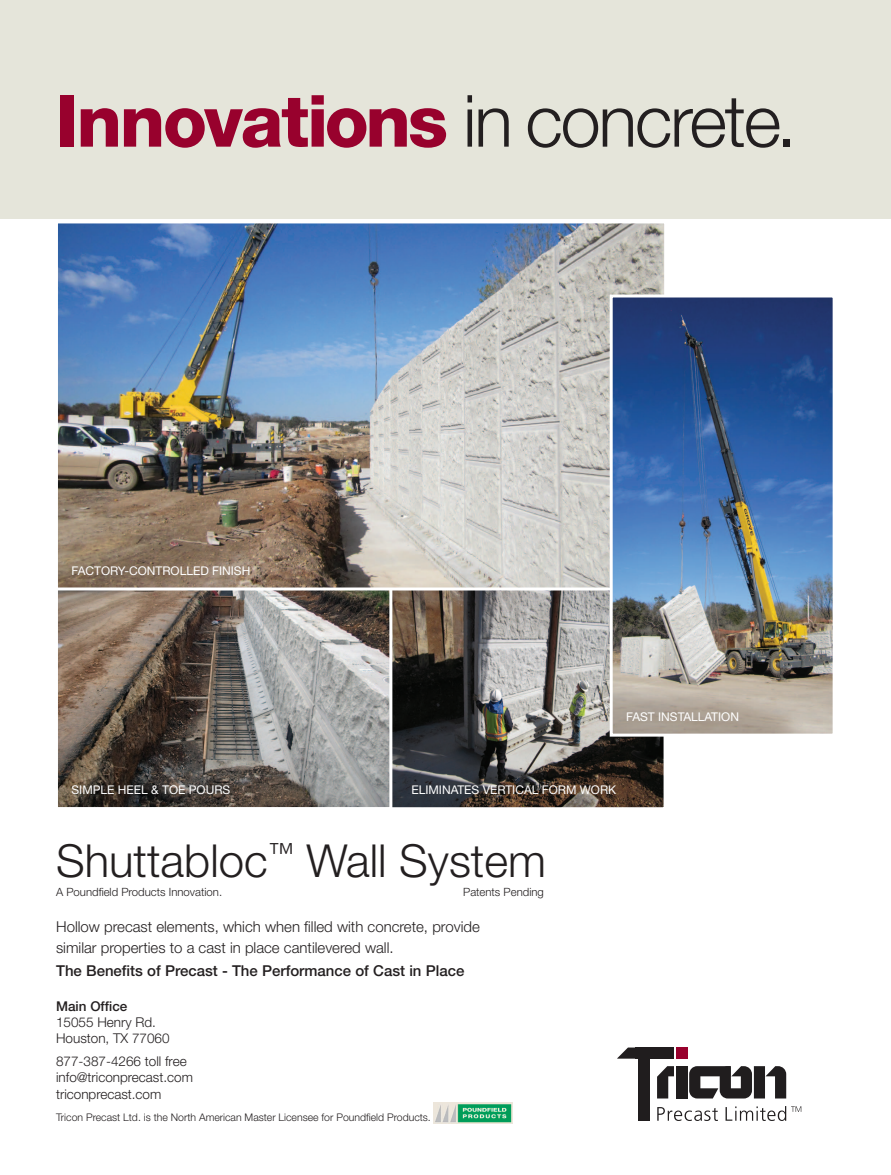
<style>
.page{position:relative;width:891px;height:1175px;background:#fff}
.page>*{position:absolute;margin:0;border:0;box-sizing:border-box;transform-origin:0 0}
.t1{font:800 72px "Helvetica Neue";letter-spacing:-.03em;color:#98012d}
.t2{font:300 45.45px "Helvetica Neue";color:#231f20}
.t3{font:300 15px/21px "Helvetica Neue";color:#231f20}
.t4{font:500 15px "Helvetica Neue";color:#231f20}
.t5{font:300 13.5px/16.2px "Helvetica Neue";color:#231f20}
.t6{font:500 13.5px "Helvetica Neue";color:#231f20}
.t7{font:12px "Helvetica Neue";color:#fff}
.t8{font:300 11.4px "Helvetica Neue";color:#231f20}
.t9{font:300 10.5px "Helvetica Neue";color:#231f20}
.s1{font-weight:300;color:#231f20}
</style>
<div class="page">
<img style="left:392px;top:590px;width:271px;height:216px">
<div style="left:381px;top:581px;width:286px;height:229px;border:3px solid #fff"></div>
<img style="left:59px;top:590px;width:329px;height:216px">
<div style="left:55px;top:583px;width:337px;height:227px;border:3px solid #fff"></div>
<div style="left:0;top:0;width:891px;height:219px;background:#e5e5da"></div>
<svg style="left:657px;top:1107px;width:61px;height:13px"></svg>
<svg style="left:726px;top:1106px;width:75px;height:14px"></svg>
<svg style="left:657px;top:1066px;width:17px;height:32px"></svg>
<div style="left:676px;top:1066px;width:11px;height:32px;background:#201d1e"></div>
<svg style="left:689px;top:1066px;width:97px;height:32px"></svg>
<div style="left:638px;top:1053px;width:12px;height:67px;background:#201d1e"></div>
<div style="left:676px;top:1047px;width:11px;height:11px;background:#98012d"></div>
<div style="left:635px;top:1047px;width:39px;height:11px;background:#201d1e"></div>
<svg style="left:617px;top:1047px;width:18px;height:11px"></svg>
<img style="left:59px;top:224px;width:604px;height:362px">
<div style="left:55px;top:220px;width:612px;height:370px;border:3px solid #fff"></div>
<img style="left:614px;top:298px;width:218px;height:434px">
<div style="left:610px;top:294px;width:226px;height:442px;border:3px solid #fff"></div>
<img style="left:434px;top:1102px;width:78px;height:21px">
<h1 class="t1" style="left:56px;top:78px;width:742px">Innovations <span class="s1">in concrete.</span></h1>
<p class="t7" style="left:71px;top:563px;width:180px">FACTORY-CONTROLLED FINISH</p>
<p class="t7" style="left:626px;top:709px;width:114px">FAST INSTALLATION</p>
<p class="t7" style="left:71px;top:783px;width:160px">SIMPLE HEEL &amp; TOE POURS</p>
<p class="t7" style="left:411px;top:783px;width:206px">ELIMINATES VERTICAL FORM WORK</p>
<h2 class="t2" style="left:56px;top:832px;width:491px">Shuttabloc<sup>™</sup> Wall System</h2>
<p class="t8" style="left:463px;top:884px;width:82px">Patents Pending</p>
<p class="t8" style="left:56px;top:884px;width:168px">A Poundfield Products Innovation.</p>
<p class="t3" style="left:56px;top:915px;width:425px">Hollow precast elements, which when filled with concrete, provide similar properties to a cast in place cantilevered wall.</p>
<p class="t4" style="left:56px;top:962px;width:410px">The Benefits of Precast - The Performance of Cast in Place</p>
<p class="t6" style="left:56px;top:998px;width:73px">Main Office</p>
<p class="t5" style="left:56px;top:1013px;width:115px">15055 Henry Rd.<br>Houston, TX 77060</p>
<p class="t5" style="left:56px;top:1053px;width:138px">877-387-4266 toll free info@triconprecast.com triconprecast.com</p>
<p class="t9" style="left:56px;top:1111px;width:376px">Tricon Precast Ltd. is the North American Master Licensee for Poundfield Products.</p>
</div>
